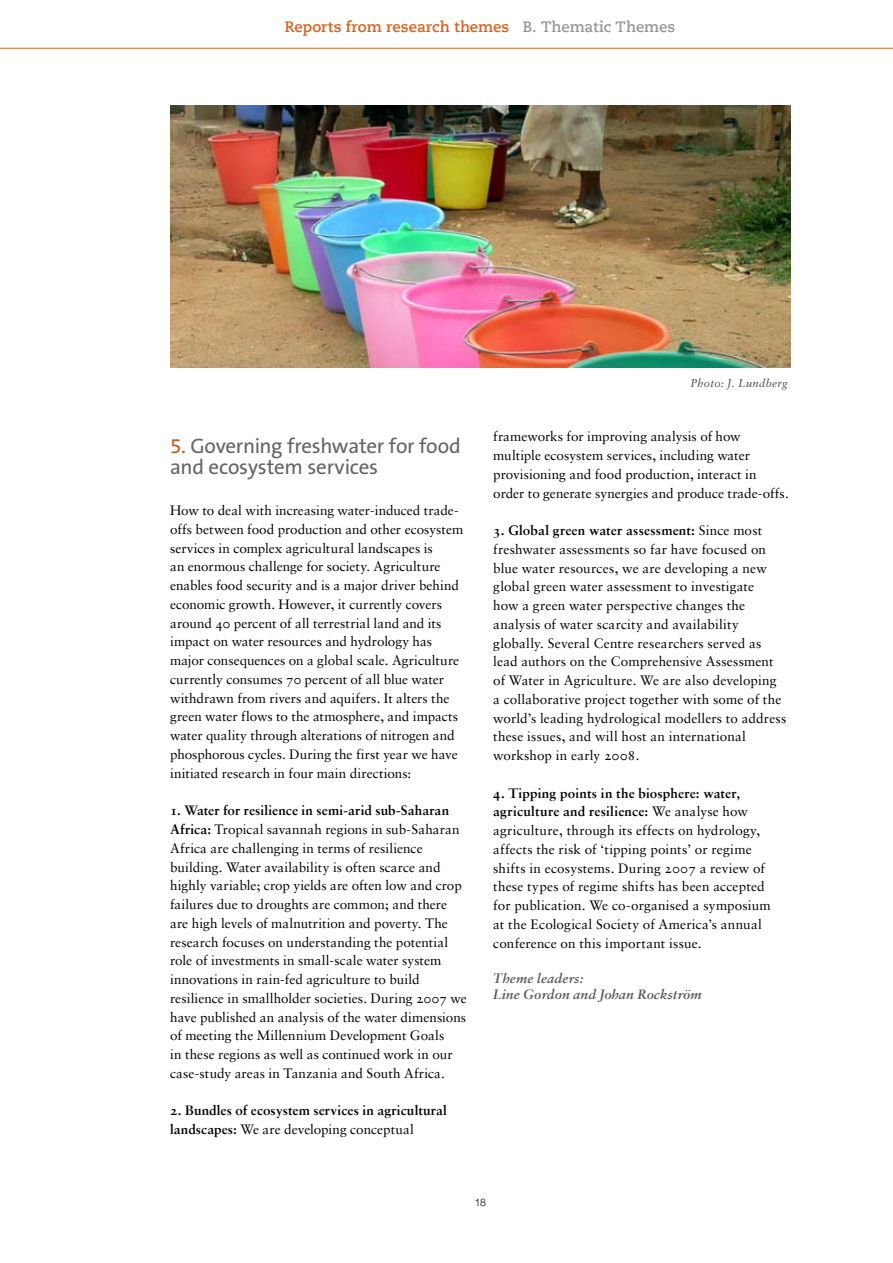
<style>
.page{position:relative;width:893px;height:1263px;background:#fff}
.page>*{position:absolute;margin:0;border:0;box-sizing:border-box;transform-origin:0 0}
.t1{font:21px/21px "The Sans B W5 Plain";letter-spacing:-.015em;color:#646464}
.t2{font:700 15px "Caecilia Com 75";color:#db611e}
.t3{font:13.5px/18.8px "Sabon Roman Os F";letter-spacing:.005em;color:#000}
.t4{font:13.5px/18.8px "Sabon Bold Os F";letter-spacing:.01em;color:#000}
.t5{font:13.5px/16.5px "Sabon Bold Italic Os F";letter-spacing:.005em;color:#58595b}
.t6{font:11.25px "Sabon Italic Os F";letter-spacing:.025em;color:#494949}
.t7{font:300 10.5px "Helvetica Neue LT Std";color:#000}
.s1{color:#95979a}
.s2{color:#c8591a}
.s3{font-family:"Sabon Bold Os F"}
.s4{font-family:"Sabon Roman Os F"}
</style>
<div class="page">
<hr style="left:0;top:48px;width:893px;height:1px;background:#db611e">
<img style="left:170px;top:105px;width:621px;height:262px">
<p class="t2" style="left:285px;top:17px;width:392px">Reports from research themes <span class="s1">B. Thematic Themes</span></p>
<p class="t6" style="left:690px;top:376px;width:99px">Photo: J. Lundberg</p>
<h1 class="t1" style="left:170px;top:435px;width:292px"><span class="s2">5.</span> Governing freshwater for food and ecosystem services</h1>
<p class="t3" style="left:170px;top:501px;width:295px">How to deal with increasing water-induced trade&shy;offs between food production and other ecosystem services in complex agricultural landscapes is<br>an enormous challenge for society. Agriculture enables food security and is a major driver behind economic growth. However, it currently covers around 40 percent of all terrestrial land and its impact on water resources and hydrology has major consequences on a global scale. Agriculture currently consumes 70 percent of all blue water withdrawn from rivers and aquifers. It alters the green water flows to the atmosphere, and impacts water quality through alterations of nitrogen and phosphorous cycles. During the first year we have initiated research in four main directions:</p>
<p class="t4" style="left:170px;top:801px;width:281px">1. Water for resilience in semi-arid sub-Saharan</p>
<p class="t3" style="left:170px;top:820px;width:298px"><span class="s3">Africa:</span> Tropical savannah regions in sub-Saharan Africa are challenging in terms of resilience building. Water availability is often scarce and highly variable; crop yields are often low and crop failures due to droughts are common; and there are high levels of malnutrition and poverty. The research focuses on understanding the potential role of investments in small-scale water system innovations in rain-fed agriculture to build resilience in smallholder societies. During 2007 we have published an analysis of the water dimensions of meeting the Millennium Development Goals<br>in these regions as well as continued work in our case-study areas in Tanzania and South Africa.</p>
<p class="t4" style="left:170px;top:1101px;width:278px">2. Bundles of ecosystem services in agricultural</p>
<p class="t3" style="left:170px;top:1120px;width:245px"><span class="s3">landscapes:</span> We are developing conceptual</p>
<p class="t3" style="left:493px;top:427px;width:297px">frameworks for improving analysis of how multiple ecosystem services, including water provisioning and food production, interact in order to generate synergies and produce trade-offs.</p>
<p class="t4" style="left:493px;top:521px;width:271px">3. Global green water assessment: <span class="s4">Since most</span></p>
<p class="t3" style="left:493px;top:540px;width:295px">freshwater assessments so far have focused on blue water resources, we are developing a new global green water assessment to investigate<br>how a green water perspective changes the analysis of water scarcity and availability globally. Several Centre researchers served as lead authors on the Comprehensive Assessment of Water in Agriculture. We are also developing a collaborative project together with some of the world’s leading hydrological modellers to address these issues, and will host an international workshop in early 2008.</p>
<p class="t4" style="left:493px;top:783px;width:256px">4. Tipping points in the biosphere: water, agriculture and resilience: <span class="s4">We analyse how</span></p>
<p class="t3" style="left:493px;top:821px;width:279px">agriculture, through its effects on hydrology, affects the risk of ‘tipping points’ or regime shifts in ecosystems. During 2007 a review of these types of regime shifts has been accepted for publication. We co-organised a symposium at the Ecological Society of America’s annual conference on this important issue.</p>
<p class="t5" style="left:493px;top:970px;width:210px">Theme leaders:<br>Line Gordon and Johan Rockström</p>
<p class="t7" style="left:475px;top:1196px;width:13px">18</p>
</div>
